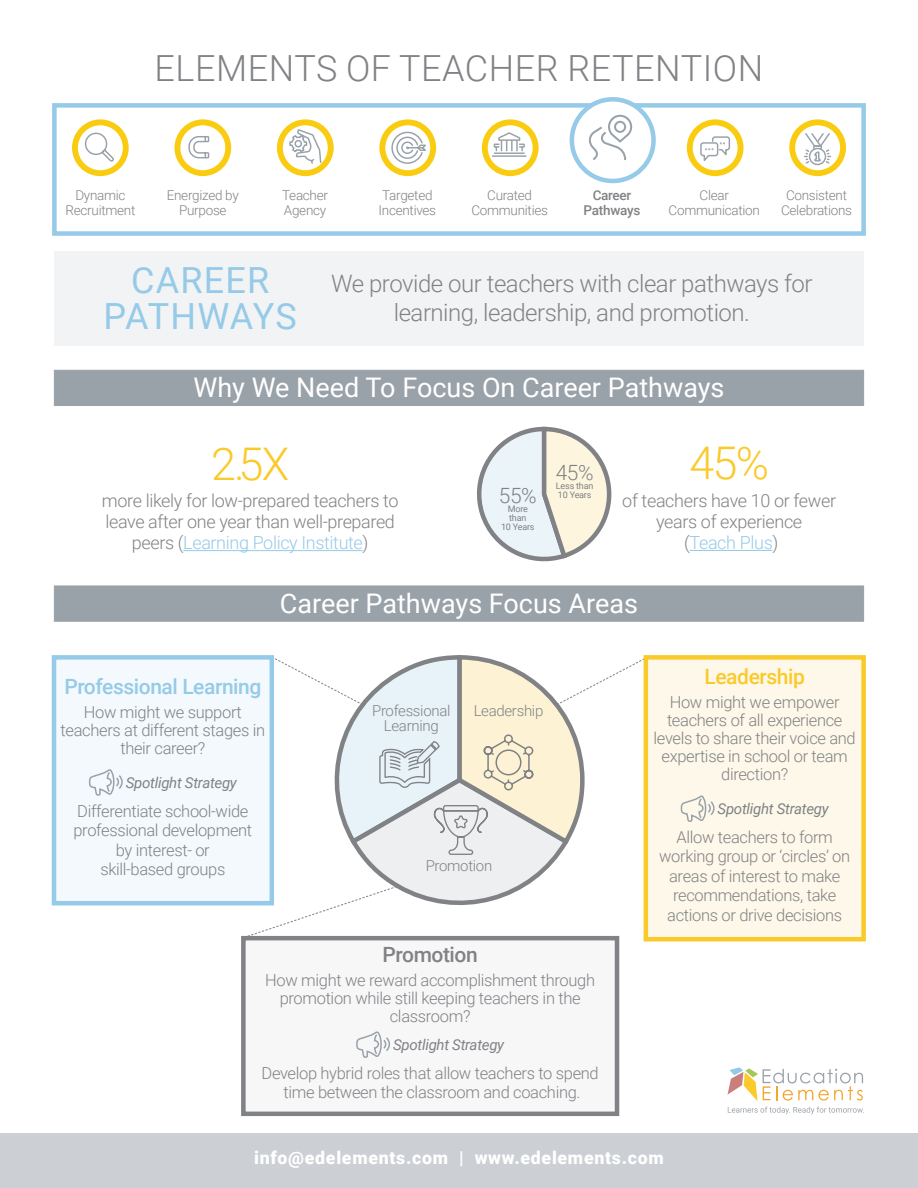
<style>
.page{position:relative;width:918px;height:1188px;background:#fff}
.page>*{position:absolute;margin:0;border:0;box-sizing:border-box;transform-origin:0 0}
.t1{font:300 45px "Roboto";color:#faca2a}
.t2{font:300 36px "Roboto";letter-spacing:.015em;color:#808285}
.t3{font:36px/36px "Roboto";letter-spacing:.035em;color:#95cae8;text-align:center}
.t4{font:27px "Roboto";color:#fff}
.t5{font:300 24px/28.5px "Roboto";letter-spacing:-.02em;color:#808285;text-align:center}
.t6{font:500 21px "Roboto";letter-spacing:-.02em;color:#95cae8}
.t7{font:500 21px "Roboto";letter-spacing:-.02em;color:#faca2a}
.t8{font:500 21px "Roboto";letter-spacing:-.02em;color:#808285}
.t9{font:300 21px "Roboto";color:#808285}
.t10{font:300 18px/21px "Roboto";letter-spacing:-.02em;color:#808285;text-align:center}
.section_title{font:900 17.85px "Roboto";letter-spacing:.04em;color:#fff}
.t11{font:300 16.5px/18px "Roboto";letter-spacing:-.02em;color:#808285;text-align:center}
.t12{font:italic 15px "Roboto";letter-spacing:-.02em;color:#808285}
.t13{font:300 15px "Roboto";letter-spacing:-.02em;color:#808285}
.t14{font:300 13.5px/15px "Roboto";letter-spacing:-.02em;color:#808285;text-align:center}
.t15{font:500 13.5px "Roboto";letter-spacing:-.02em;color:#808285}
.t16{font:9px/9px "Roboto";letter-spacing:-.02em;color:#808285;text-align:center}
.s1{color:#95cae8}
</style>
<div class="page">
<div style="left:54px;top:252px;width:810px;height:94px;background:#f2f3f4"></div>
<div style="left:52px;top:103px;width:814px;height:133px;border:4px solid #95cae8"></div>
<div style="left:54px;top:586px;width:810px;height:36px;background:#99a1a9;border:1px solid #99a1a9"></div>
<svg style="left:177px;top:122px;width:51px;height:51px"></svg>
<div style="left:174px;top:119px;width:57px;height:57px;border:6px solid #facc11;border-radius:50%"></div>
<svg style="left:188px;top:135px;width:22px;height:24px"></svg>
<svg style="left:382px;top:122px;width:51px;height:51px"></svg>
<div style="left:379px;top:119px;width:57px;height:57px;border:6px solid #facc11;border-radius:50%"></div>
<svg style="left:391px;top:131px;width:38px;height:34px"></svg>
<svg style="left:792px;top:122px;width:51px;height:51px"></svg>
<div style="left:789px;top:119px;width:57px;height:57px;border:6px solid #facc11;border-radius:50%"></div>
<svg style="left:803px;top:132px;width:29px;height:33px"></svg>
<svg style="left:75px;top:122px;width:51px;height:51px"></svg>
<div style="left:72px;top:119px;width:57px;height:57px;border:6px solid #facc11;border-radius:50%"></div>
<svg style="left:84px;top:132px;width:31px;height:31px"></svg>
<svg style="left:485px;top:122px;width:51px;height:51px"></svg>
<div style="left:482px;top:119px;width:57px;height:57px;border:6px solid #facc11;border-radius:50%"></div>
<svg style="left:491px;top:131px;width:37px;height:27px"></svg>
<svg style="left:690px;top:122px;width:51px;height:51px"></svg>
<div style="left:687px;top:119px;width:57px;height:57px;border:6px solid #facc11;border-radius:50%"></div>
<svg style="left:699px;top:136px;width:32px;height:26px"></svg>
<svg style="left:572px;top:99px;width:82px;height:82px"></svg>
<div style="left:570px;top:97px;width:86px;height:86px;border:4px solid #95cae8;border-radius:50%"></div>
<svg style="left:589px;top:115px;width:43px;height:45px"></svg>
<svg style="left:280px;top:122px;width:51px;height:51px"></svg>
<div style="left:277px;top:119px;width:57px;height:57px;border:6px solid #facc11;border-radius:50%"></div>
<svg style="left:289px;top:128px;width:33px;height:37px"></svg>
<div style="left:0;top:1133px;width:918px;height:55px;background:#cccfd4"></div>
<svg style="left:728px;top:1107px;width:136px;height:7px"></svg>
<svg style="left:728px;top:1067px;width:135px;height:34px"></svg>
<div style="left:54px;top:370px;width:810px;height:36px;background:#99a1a9"></div>
<svg style="left:477px;top:426px;width:135px;height:136px"></svg>
<hr style="left:183px;top:550px;width:180px;height:1px;background:#95cae8">
<hr style="left:690px;top:550px;width:82px;height:1px;background:#95cae8">
<div style="left:54px;top:657px;width:218px;height:246px;background:#f3f9fc"></div>
<svg style="left:88px;top:769px;width:35px;height:27px"></svg>
<div style="left:52px;top:655px;width:222px;height:250px;border:4px solid #95cae8"></div>
<div style="left:243px;top:938px;width:374px;height:176px;background:#f7f7f8"></div>
<svg style="left:356px;top:1031px;width:34px;height:27px"></svg>
<div style="left:241px;top:936px;width:378px;height:180px;border:4px solid #808285"></div>
<div style="left:646px;top:657px;width:218px;height:282px;background:#fdf8e9"></div>
<svg style="left:680px;top:795px;width:35px;height:27px"></svg>
<div style="left:644px;top:655px;width:222px;height:286px;border:4px solid #faca2a"></div>
<svg style="left:243px;top:655px;width:406px;height:283px"></svg>
<p class="t2" style="left:155px;top:43px;width:610px">ELEMENTS OF TEACHER RETENTION</p>
<p class="t14" style="left:75px;top:187px;width:52px">Dynamic</p>
<p class="t14" style="left:66px;top:202px;width:71px">Recruitment</p>
<p class="t14" style="left:167px;top:187px;width:74px">Energized by<br>Purpose</p>
<p class="t14" style="left:282px;top:187px;width:47px">Teacher</p>
<p class="t14" style="left:284px;top:202px;width:44px">Agency</p>
<p class="t14" style="left:379px;top:187px;width:59px;text-align:left">Targeted<br>Incentives</p>
<p class="t14" style="left:487px;top:187px;width:46px">Curated</p>
<p class="t14" style="left:471px;top:202px;width:78px">Communities</p>
<p class="t15" style="left:593px;top:186px;width:40px">Career</p>
<p class="t15" style="left:584px;top:201px;width:58px">Pathways</p>
<p class="t14" style="left:700px;top:187px;width:31px">Clear</p>
<p class="t14" style="left:669px;top:202px;width:93px">Communication</p>
<p class="t14" style="left:786px;top:187px;width:63px">Consistent</p>
<p class="t14" style="left:781px;top:202px;width:72px">Celebrations</p>
<p class="t3" style="left:104px;top:260px;width:195px">CAREER<br>PATHWAYS</p>
<p class="t5" style="left:331px;top:269px;width:483px">We provide our teachers with clear pathways for learning, leadership, and promotion.</p>
<p class="t4" style="left:193px;top:369px;width:533px">Why We Need To Focus On Career Pathways</p>
<p class="t1" style="left:211px;top:432px;width:80px">2.5X</p>
<p class="t10" style="left:102px;top:490px;width:298px">more likely for low-prepared teachers to leave after one year than well-prepared peers (<span class="s1">Learning Policy Institute</span>)</p>
<p class="t9" style="left:556px;top:457px;width:39px">45%</p>
<p class="t16" style="left:556px;top:481px;width:39px">Less than</p>
<p class="t9" style="left:499px;top:481px;width:39px">55%</p>
<p class="t16" style="left:558px;top:490px;width:35px">10 Years</p>
<p class="t16" style="left:501px;top:504px;width:35px">More than<br>10 Years</p>
<p class="t1" style="left:689px;top:432px;width:81px">45%</p>
<p class="t10" style="left:622px;top:490px;width:215px">of teachers have 10 or fewer years of experience<br>(<span class="s1">Teach Plus</span>)</p>
<p class="t4" style="left:280px;top:584px;width:360px">Career Pathways Focus Areas</p>
<p class="t6" style="left:64px;top:671px;width:199px">Professional Learning</p>
<p class="t11" style="left:61px;top:702px;width:206px">How might we support teachers at different stages in their career?</p>
<p class="t12" style="left:126px;top:772px;width:113px">Spotlight Strategy</p>
<p class="t11" style="left:74px;top:800px;width:180px;line-height:19.5px">Differentiate school-wide professional development by interest- or<br>skill-based groups</p>
<p class="t13" style="left:372px;top:700px;width:80px">Professional</p>
<p class="t13" style="left:384px;top:715px;width:56px">Learning</p>
<p class="t13" style="left:474px;top:700px;width:71px">Leadership</p>
<p class="t13" style="left:426px;top:855px;width:68px">Promotion</p>
<p class="t8" style="left:383px;top:940px;width:97px">Promotion</p>
<p class="t11" style="left:265px;top:970px;width:331px">How might we reward accomplishment through promotion while still keeping teachers in the classroom?</p>
<p class="t12" style="left:393px;top:1035px;width:113px">Spotlight Strategy</p>
<p class="t11" style="left:262px;top:1063px;width:339px;line-height:19.5px">Develop hybrid roles that allow teachers to spend time between the classroom and coaching.</p>
<p class="t7" style="left:705px;top:662px;width:102px">Leadership</p>
<p class="t11" style="left:654px;top:692px;width:204px">How might we empower teachers of all experience levels to share their voice and expertise in school or team direction?</p>
<p class="t12" style="left:718px;top:799px;width:113px">Spotlight Strategy</p>
<p class="t11" style="left:659px;top:827px;width:193px;line-height:19.5px">Allow teachers to form working group or ‘circles’ on areas of interest to make recommendations, take actions or drive decisions</p>
<p class="section_title" style="left:254px;top:1145px;width:411px">info@edelements.com | www.edelements.com</p>
</div>
